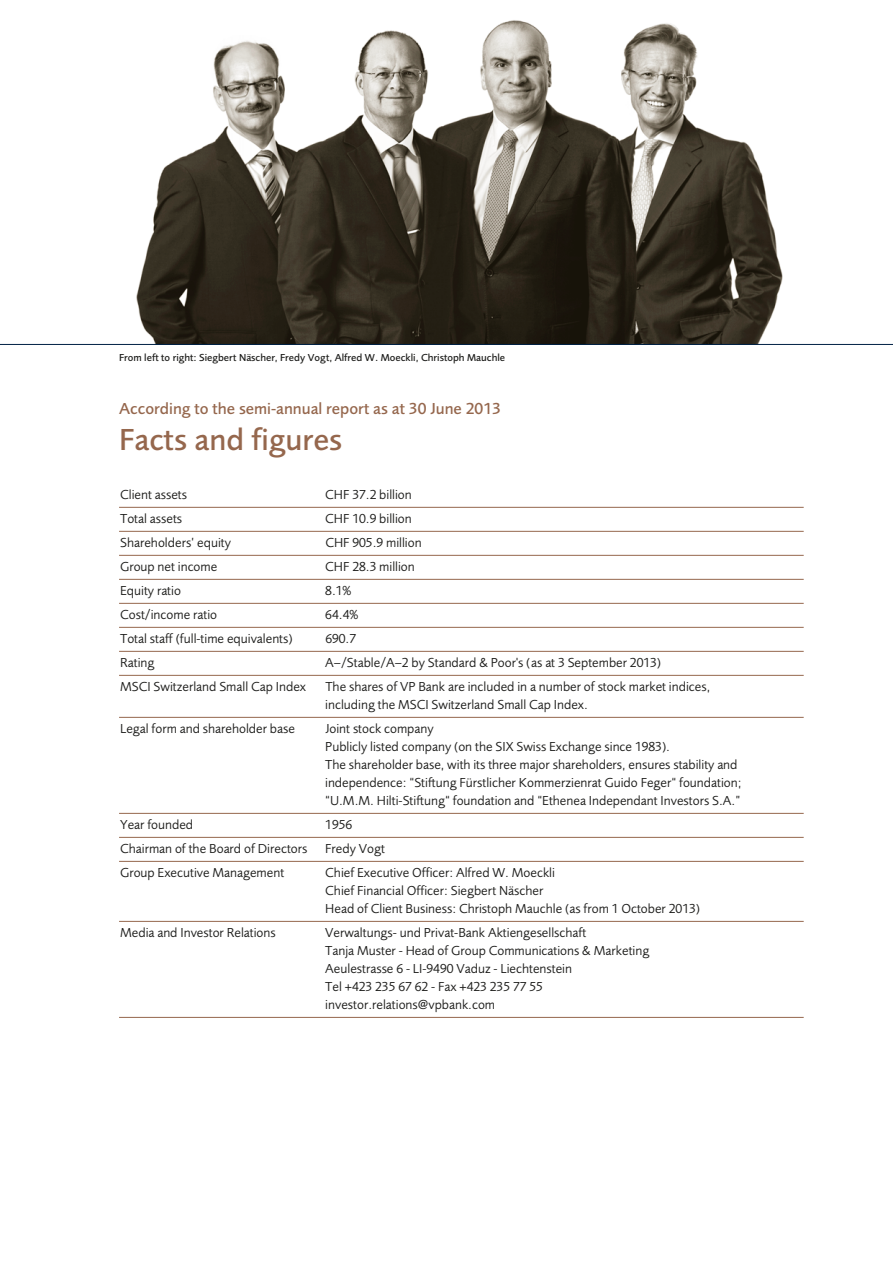
<style>
.page{position:relative;width:893px;height:1263px;background:#fff}
.page>*{position:absolute;margin:0;border:0;box-sizing:border-box;transform-origin:0 0}
.t1{font:500 31.5px "Foundry Sans";color:#95674d}
.t2{font:500 16.5px "Foundry Sans";color:#95674d}
.t3{font:13.5px/18px "Foundry Sans";color:#1d1d1b}
.t4{font:500 10.5px "Foundry Sans";color:#1d1d1b}
</style>
<div class="page">
<img style="left:0;top:20px;width:793px;height:324px">
<hr style="left:119px;top:507px;width:685px;height:1px;background:#95674d">
<hr style="left:119px;top:531px;width:685px;height:1px;background:#95674d">
<hr style="left:119px;top:555px;width:685px;height:1px;background:#95674d">
<hr style="left:119px;top:579px;width:685px;height:1px;background:#95674d">
<hr style="left:119px;top:603px;width:685px;height:1px;background:#95674d">
<hr style="left:119px;top:627px;width:685px;height:1px;background:#95674d">
<hr style="left:119px;top:651px;width:685px;height:1px;background:#95674d">
<hr style="left:119px;top:675px;width:685px;height:1px;background:#95674d">
<hr style="left:119px;top:717px;width:685px;height:1px;background:#95674d">
<hr style="left:119px;top:813px;width:685px;height:1px;background:#95674d">
<hr style="left:119px;top:837px;width:685px;height:1px;background:#95674d">
<hr style="left:119px;top:861px;width:685px;height:1px;background:#95674d">
<hr style="left:119px;top:921px;width:685px;height:1px;background:#95674d">
<hr style="left:119px;top:1017px;width:685px;height:1px;background:#95674d">
<hr style="left:0;top:344px;width:893px;height:1px;background:#002144">
<p class="t4" style="left:119px;top:353px;width:388px">From left to right: Siegbert Näscher, Fredy Vogt, Alfred W. Moeckli, Christoph Mauchle</p>
<p class="t2" style="left:119px;top:403px;width:383px">According to the semi-annual report as at 30 June 2013</p>
<h1 class="t1" style="left:119px;top:428px;width:225px">Facts and figures</h1>
<p class="t3" style="left:120px;top:487px;width:68px">Client assets</p>
<p class="t3" style="left:325px;top:487px;width:88px">CHF 37.2 billion</p>
<p class="t3" style="left:120px;top:511px;width:64px">Total assets</p>
<p class="t3" style="left:325px;top:511px;width:88px">CHF 10.9 billion</p>
<p class="t3" style="left:120px;top:535px;width:112px">Shareholders’ equity</p>
<p class="t3" style="left:325px;top:535px;width:98px">CHF 905.9 million</p>
<p class="t3" style="left:120px;top:559px;width:99px">Group net income</p>
<p class="t3" style="left:325px;top:559px;width:91px">CHF 28.3 million</p>
<p class="t3" style="left:120px;top:583px;width:62px">Equity ratio</p>
<p class="t3" style="left:325px;top:583px;width:28px">8.1%</p>
<p class="t3" style="left:120px;top:607px;width:98px">Cost/income ratio</p>
<p class="t3" style="left:325px;top:607px;width:34px">64.4%</p>
<p class="t3" style="left:120px;top:631px;width:174px">Total staff (full-time equivalents)</p>
<p class="t3" style="left:325px;top:631px;width:32px">690.7</p>
<p class="t3" style="left:120px;top:655px;width:36px">Rating</p>
<p class="t3" style="left:325px;top:655px;width:337px">A–/Stable/A–2 by Standard &amp; Poor's (as at 3 September 2013)</p>
<p class="t3" style="left:120px;top:679px;width:188px">MSCI Switzerland Small Cap Index</p>
<p class="t3" style="left:325px;top:679px;width:386px">The shares of VP Bank are included in a number of stock market indices, including the MSCI Switzerland Small Cap Index.</p>
<p class="t3" style="left:120px;top:721px;width:176px">Legal form and shareholder base</p>
<p class="t3" style="left:325px;top:721px;width:418px">Joint stock company<br>Publicly listed company (on the SIX Swiss Exchange since 1983).<br>The shareholder base, with its three major shareholders, ensures stability and independence: “Stiftung Fürstlicher Kommerzienrat Guido Feger“ foundation; “U.M.M. Hilti-Stiftung“ foundation and “Ethenea Independant Investors S.A.”</p>
<p class="t3" style="left:120px;top:817px;width:75px">Year founded</p>
<p class="t3" style="left:325px;top:817px;width:29px">1956</p>
<p class="t3" style="left:120px;top:841px;width:189px">Chairman of the Board of Directors</p>
<p class="t3" style="left:325px;top:841px;width:61px">Fredy Vogt</p>
<p class="t3" style="left:120px;top:865px;width:166px">Group Executive Management</p>
<p class="t3" style="left:325px;top:865px;width:376px">Chief Executive Officer: Alfred W. Moeckli<br>Chief Financial Officer: Siegbert Näscher<br>Head of Client Business: Christoph Mauchle (as from 1 October 2013)</p>
<p class="t3" style="left:120px;top:925px;width:157px">Media and Investor Relations</p>
<p class="t3" style="left:325px;top:925px;width:325px">Verwaltungs- und Privat-Bank Aktiengesellschaft<br>Tanja Muster - Head of Group Communications &amp; Marketing Aeulestrasse 6 - LI-9490 Vaduz - Liechtenstein<br>Tel +423 235 67 62 - Fax +423 235 77 55 investor.relations@vpbank.com</p>
</div>
